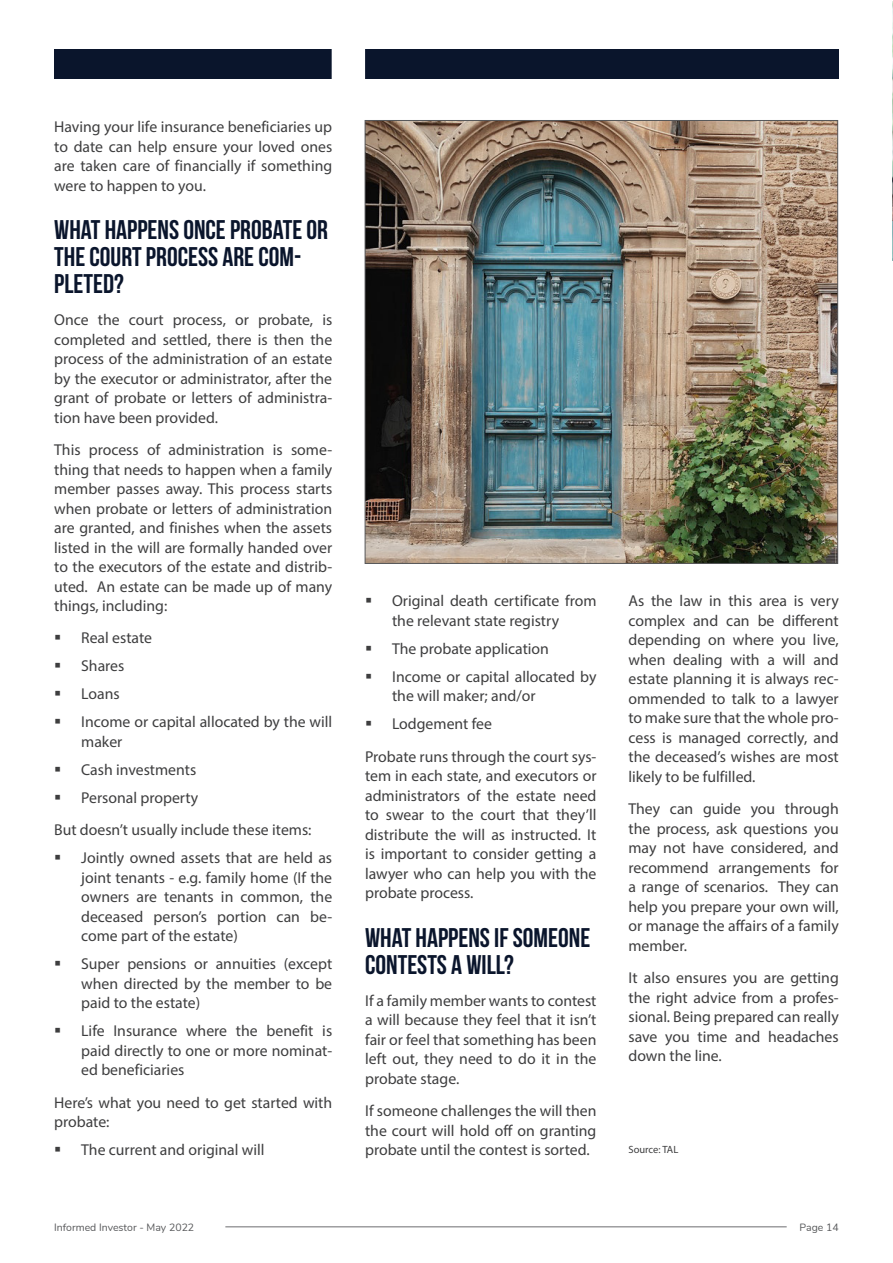
<style>
.page{position:relative;width:893px;height:1263px;background:#fff}
.page>*{position:absolute;margin:0;border:0;box-sizing:border-box;transform-origin:0 0}
._02_Article_Title_2{font:700 27px/27px "Bebas Neue";color:#0a152c}
._05_body_text{font:15.75px/19.5px "Myriad Pro";color:#3e3e3f;text-align:justify}
.t1{font:10.5px "Nunito";color:#57585a}
._05_body_text-2{font:10.5px "Myriad Pro";color:#3e3e3f}
</style>
<div class="page">
<div style="left:54px;top:49px;width:785px;height:30px;background:#0a152c"></div>
<div style="left:332px;top:46px;width:33px;height:49px;background:#fff"></div>
<hr style="left:225px;top:1226px;width:562px;height:1px;background:#6c6d70">
<img style="left:892px;top:1px;width:1px;height:260px">
<img style="left:367px;top:122px;width:469px;height:440px">
<p class="_05_body_text" style="left:54px;top:117px;width:280px">Having your life insurance beneficiaries up to date can help ensure your loved ones are taken care of financially if something were to happen to you.</p>
<p class="_02_Article_Title_2" style="left:54px;top:216px;width:275px">WHAT HAPPENS ONCE PROBATE OR<br>THE COURT PROCESS ARE COM-<br>PLETED?</p>
<p class="_05_body_text" style="left:54px;top:310px;width:280px">Once the court process, or probate, is completed and settled, there is then the process of the administration of an estate by the executor or administrator, after the grant of probate or letters of administra&shy;tion have been provided.</p>
<p class="_05_body_text" style="left:54px;top:440px;width:280px">This process of administration is some&shy;thing that needs to happen when a family member passes away. This process starts when probate or letters of administration are granted, and finishes when the assets listed in the will are formally handed over to the executors of the estate and distrib&shy;uted. An estate can be made up of many things, including:</p>
<p class="_05_body_text" style="left:81px;top:628px;width:72px">Real estate</p>
<p class="_05_body_text" style="left:81px;top:656px;width:45px">Shares</p>
<p class="_05_body_text" style="left:81px;top:684px;width:40px">Loans</p>
<p class="_05_body_text" style="left:81px;top:712px;width:253px">Income or capital allocated by the will maker</p>
<p class="_05_body_text" style="left:81px;top:760px;width:117px">Cash investments</p>
<p class="_05_body_text" style="left:81px;top:788px;width:119px">Personal property</p>
<p class="_05_body_text" style="left:54px;top:820px;width:259px">But doesn’t usually include these items:</p>
<p class="_05_body_text" style="left:81px;top:848px;width:252px">Jointly owned assets that are held as joint tenants - e.g. family home (If the owners are tenants in common, the deceased person’s portion can be&shy;come part of the estate)</p>
<p class="_05_body_text" style="left:81px;top:954px;width:252px">Super pensions or annuities (except when directed by the member to be paid to the estate)</p>
<p class="_05_body_text" style="left:81px;top:1021px;width:252px">Life Insurance where the benefit is paid directly to one or more nominat&shy;ed beneficiaries</p>
<p class="_05_body_text" style="left:54px;top:1092px;width:280px">Here’s what you need to get started with probate:</p>
<p class="_05_body_text" style="left:81px;top:1140px;width:185px">The current and original will</p>
<p class="_05_body_text" style="left:392px;top:591px;width:206px">Original death certificate from the relevant state registry</p>
<p class="_05_body_text" style="left:392px;top:639px;width:158px">The probate application</p>
<p class="_05_body_text" style="left:392px;top:667px;width:206px">Income or capital allocated by the will maker; and/or</p>
<p class="_05_body_text" style="left:392px;top:714px;width:101px">Lodgement fee</p>
<p class="_05_body_text" style="left:365px;top:746px;width:233px">Probate runs through the court sys&shy;tem in each state, and executors or administrators of the estate need to swear to the court that they’ll distribute the will as instructed. It is important to consider getting a lawyer who can help you with the probate process.</p>
<p class="_02_Article_Title_2" style="left:365px;top:923px;width:227px">WHAT HAPPENS IF SOMEONE<br>CONTESTS A WILL?</p>
<p class="_05_body_text" style="left:365px;top:990px;width:233px">If a family member wants to contest a will because they feel that it isn’t fair or feel that something has been left out, they need to do it in the probate stage.</p>
<p class="_05_body_text" style="left:365px;top:1101px;width:233px">If someone challenges the will then the court will hold off on granting probate until the contest is sorted.</p>
<p class="_05_body_text" style="left:628px;top:591px;width:212px">As the law in this area is very complex and can be different depending on where you live, when dealing with a will and estate planning it is always rec&shy;ommended to talk to a lawyer to make sure that the whole pro&shy;cess is managed correctly, and the deceased’s wishes are most likely to be fulfilled.</p>
<p class="_05_body_text" style="left:628px;top:799px;width:212px">They can guide you through the process, ask questions you may not have considered, and recommend arrangements for a range of scenarios. They can help you prepare your own will, or manage the affairs of a family member.</p>
<p class="_05_body_text" style="left:628px;top:968px;width:212px">It also ensures you are getting the right advice from a profes&shy;sional. Being prepared can really save you time and headaches down the line.</p>
<p class="_05_body_text-2" style="left:628px;top:1143px;width:51px">Source: TAL</p>
<p class="t1" style="left:54px;top:1220px;width:142px">Informed Investor - May 2022</p>
<p class="t1" style="left:799px;top:1220px;width:41px">Page 14</p>
</div>
